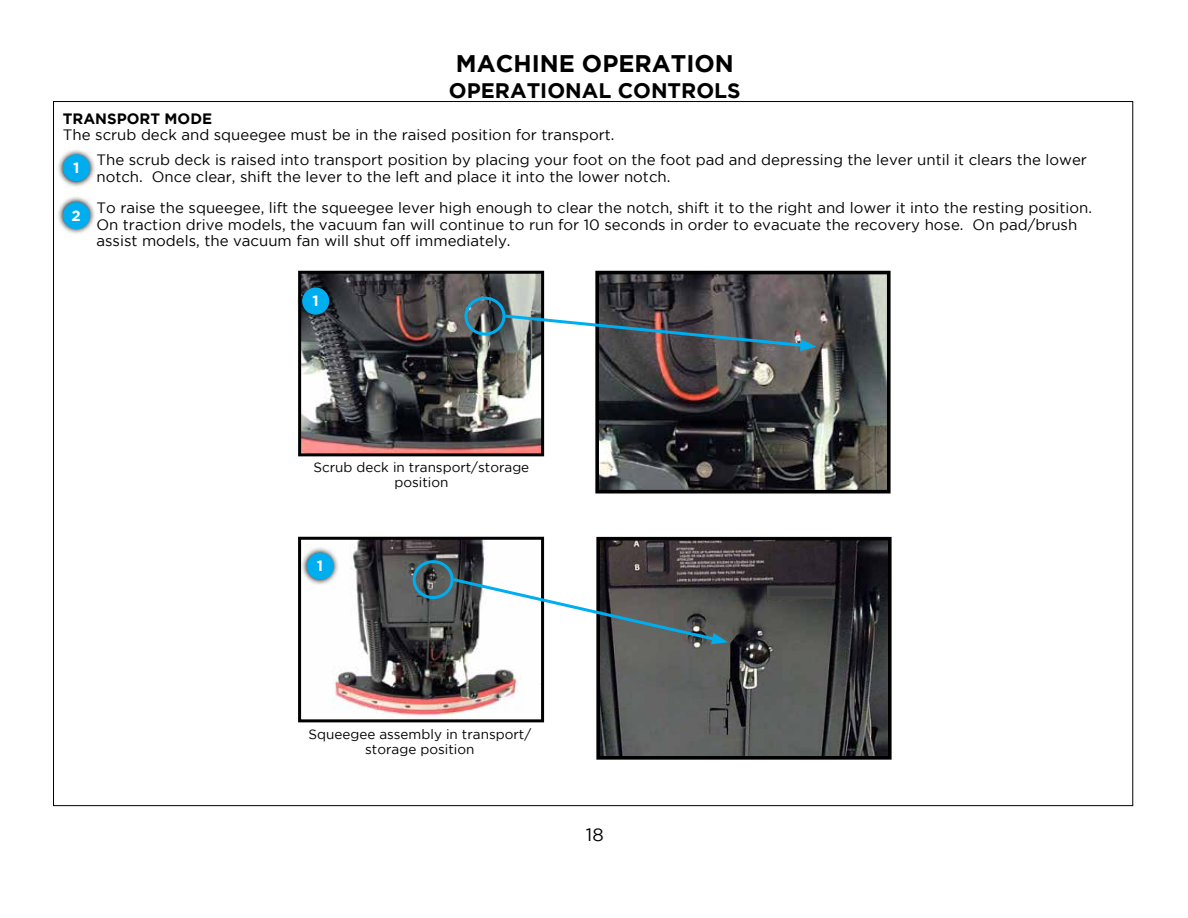
<style>
.page{position:relative;width:1188px;height:918px;background:#fff}
.page>*{position:absolute;margin:0;border:0;box-sizing:border-box;transform-origin:0 0}
.t1{font:700 24px "Gotham";color:#000}
.t2{font:700 21px "Gotham";color:#000}
.t3{font:18px "Gotham";color:#000}
.t4{font:15px/16.5px "Gotham";color:#000}
.t5{font:700 15px "Gotham";color:#000}
.t6{font:700 14.85px "Gotham";color:#fff}
.t7{font:13.5px/15px "Gotham";color:#000;text-align:center}
</style>
<div class="page">
<img style="left:302px;top:275px;width:238px;height:177px">
<div style="left:298px;top:271px;width:246px;height:185px;border:3px solid #000"></div>
<img style="left:332px;top:541px;width:190px;height:175px">
<div style="left:298px;top:537px;width:246px;height:185px;border:3px solid #000"></div>
<img style="left:600px;top:276px;width:286px;height:212px">
<div style="left:595px;top:271px;width:296px;height:222px;border:4px solid #000"></div>
<img style="left:601px;top:542px;width:286px;height:213px">
<div style="left:596px;top:537px;width:296px;height:223px;border:4px solid #000"></div>
<div style="left:464px;top:297px;width:41px;height:39px;border:3px solid #00aeef;border-radius:50%"></div>
<img style="left:502px;top:313px;width:315px;height:38px">
<div style="left:413px;top:560px;width:41px;height:39px;border:3px solid #00aeef;border-radius:50%"></div>
<svg style="left:450px;top:576px;width:278px;height:68px"></svg>
<svg style="left:58px;top:150px;width:37px;height:37px"></svg>
<div style="left:63px;top:154px;width:27px;height:27px;background:#00aeef;border-radius:50%"></div>
<svg style="left:58px;top:197px;width:37px;height:37px"></svg>
<div style="left:63px;top:202px;width:27px;height:27px;background:#00aeef;border-radius:50%"></div>
<svg style="left:298px;top:281px;width:38px;height:40px"></svg>
<div style="left:302px;top:288px;width:27px;height:27px;background:#00aeef;border-radius:50%"></div>
<svg style="left:300px;top:546px;width:40px;height:40px"></svg>
<div style="left:307px;top:553px;width:27px;height:27px;background:#00aeef;border-radius:50%"></div>
<div style="left:767px;top:586px;width:68px;height:13px;background:#3c3b40"></div>
<h1 class="t1" style="left:456px;top:50px;width:279px">MACHINE OPERATION</h1>
<h2 class="t2" style="left:449px;top:78px;width:293px">OPERATIONAL CONTROLS</h2>
<p class="t5" style="left:63px;top:110px;width:151px">TRANSPORT MODE</p>
<p class="t4" style="left:63px;top:126px;width:553px">The scrub deck and squeegee must be in the raised position for transport.</p>
<p class="t6" style="left:73px;top:159px;width:8px">1</p>
<p class="t6" style="left:72px;top:207px;width:11px">2</p>
<p class="t4" style="left:96px;top:151px;width:992px">The scrub deck is raised into transport position by placing your foot on the foot pad and depressing the lever until it clears the lower notch. Once clear, shift the lever to the left and place it into the lower notch.</p>
<p class="t4" style="left:96px;top:199px;width:997px">To raise the squeegee, lift the squeegee lever high enough to clear the notch, shift it to the right and lower it into the resting position.<br>On traction drive models, the vacuum fan will continue to run for 10 seconds in order to evacuate the recovery hose. On pad/brush assist models, the vacuum fan will shut off immediately.</p>
<p class="t6" style="left:312px;top:292px;width:8px">1</p>
<p class="t7" style="left:313px;top:460px;width:217px">Scrub deck in transport/storage position</p>
<p class="t6" style="left:317px;top:557px;width:8px">1</p>
<p class="t7" style="left:308px;top:727px;width:224px">Squeegee assembly in transport/ storage position</p>
<p class="t3" style="left:586px;top:825px;width:19px">18</p>
</div>
